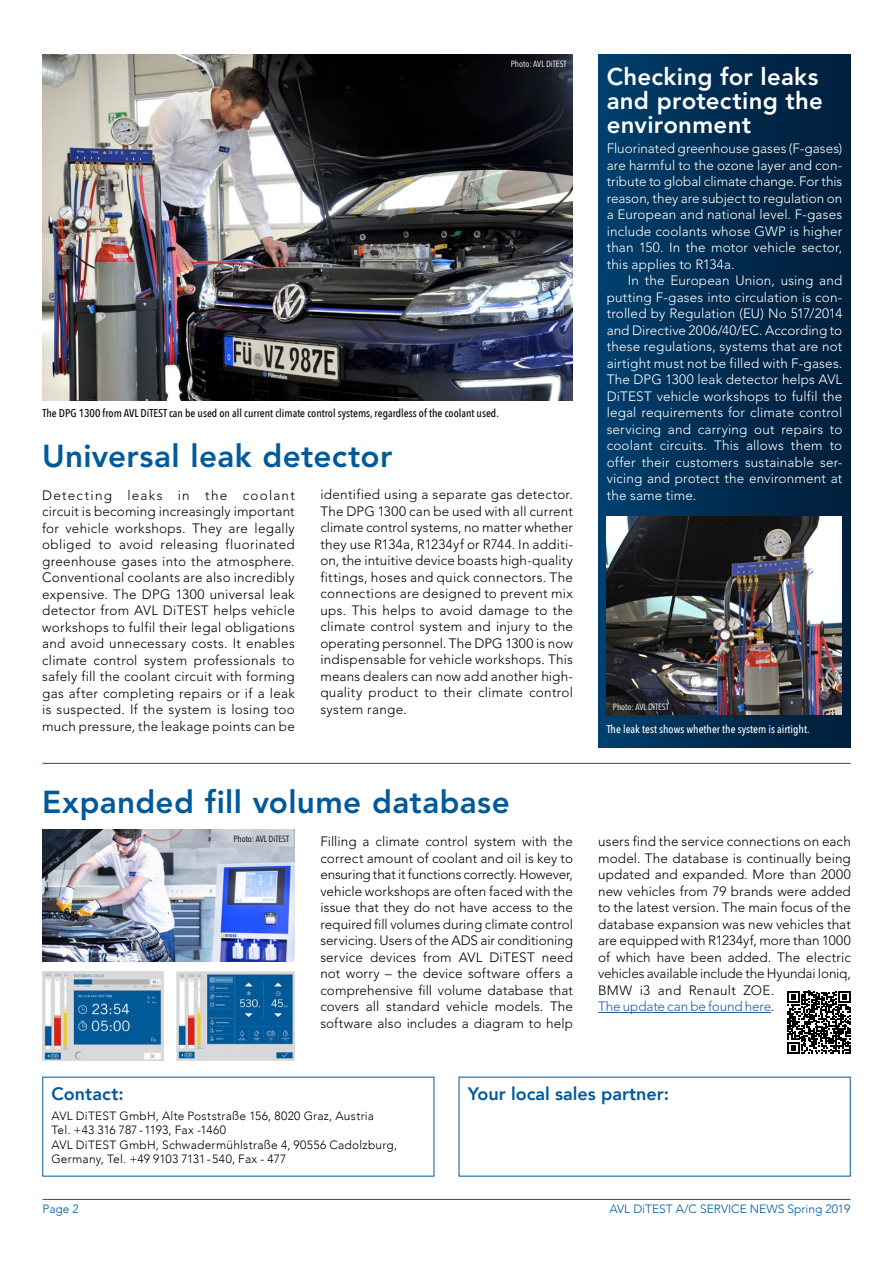
<style>
.page{position:relative;width:893px;height:1263px;background:#fff}
.page>*{position:absolute;margin:0;border:0;box-sizing:border-box;transform-origin:0 0}
.t1{font:800 31.5px "Avenir LT Std";letter-spacing:.01em;color:#005a9a}
.t2{font:800 24px/24px "Avenir LT Std";letter-spacing:.01em;color:#fff}
.t3{font:800 18px "Avenir";color:#005a9a}
.t4{font:300 13.5px/16.5px "Avenir LT Std";letter-spacing:.01em;color:#000;text-align:justify}
.t5{font:300 13.5px/16.5px "Avenir LT Std";letter-spacing:.01em;color:#fff;text-align:justify}
.t6{font:300 12px/14.4px "Avenir";letter-spacing:.02em;color:#000}
.t7{font:300 12px "Avenir";color:#005a9a}
.t8{font:500 11.25px "Avenir Next Condensed";color:#000}
.t9{font:500 11.25px "Avenir Next Condensed";color:#fff}
.t10{font:9px "Avenir Next Condensed";color:#fff}
.t11{font:9px "Avenir Next Condensed";color:#000}
.s1{color:#275b9b}
</style>
<div class="page">
<div style="left:598px;top:54px;width:253px;height:693px;background:linear-gradient(to right,#013e6b,#001c38)"></div>
<hr style="left:43px;top:1199px;width:807px;height:1px;background:#005a9a">
<hr style="left:43px;top:763px;width:807px;height:1px;background:#005a9a">
<img style="left:607px;top:516px;width:235px;height:198px">
<img style="left:177px;top:971px;width:118px;height:90px">
<img style="left:42px;top:971px;width:121px;height:90px">
<img style="left:43px;top:54px;width:529px;height:347px">
<hr style="left:598px;top:1012px;width:173px;height:1px;background:#275b9b">
<img style="left:42px;top:830px;width:253px;height:132px">
<svg style="left:787px;top:991px;width:63px;height:63px"></svg>
<p class="t10" style="left:511px;top:56px;width:57px">Photo: AVL DiTEST</p>
<p class="t8" style="left:43px;top:406px;width:458px">The DPG 1300 from AVL DiTEST can be used on all current climate control systems, regardless of the coolant used.</p>
<h1 class="t1" style="left:42px;top:437px;width:352px">Universal leak detector</h1>
<p class="t4" style="left:42px;top:487px;width:254px">Detecting leaks in the coolant circuit is becoming increasingly important for vehicle workshops. They are legally obliged to avoid releasing fluorinated greenhouse gases into the atmosphere.<br>Conventional coolants are also incredibly expensive. The DPG 1300 universal leak detector from AVL DiTEST helps vehicle workshops to fulfil their legal obligations and avoid unnecessary costs. It enables climate control system professionals to safely fill the coolant circuit with forming gas after completing repairs or if a leak is suspected. If the system is losing too much pressure, the leakage points can be</p>
<p class="t4" style="left:320px;top:487px;width:254px">identified using a separate gas detector.<br>The DPG 1300 can be used with all current climate control systems, no matter whether they use R134a, R1234yf or R744. In additi&shy;on, the intuitive device boasts high-quality fittings, hoses and quick connectors. The connections are designed to prevent mix ups. This helps to avoid damage to the climate control system and injury to the operating personnel. The DPG 1300 is now indispensable for vehicle workshops. This means dealers can now add another high&shy;quality product to their climate control system range.</p>
<h1 class="t1" style="left:42px;top:783px;width:469px">Expanded fill volume database</h1>
<p class="t11" style="left:233px;top:832px;width:57px">Photo: AVL DiTEST</p>
<p class="t4" style="left:320px;top:833px;width:254px">Filling a climate control system with the correct amount of coolant and oil is key to ensuring that it functions correctly. However, vehicle workshops are often faced with the issue that they do not have access to the required fill volumes during climate control servicing. Users of the ADS air conditioning service devices from AVL DiTEST need not worry – the device software offers a comprehensive fill volume database that covers all standard vehicle models. The software also includes a diagram to help</p>
<h2 class="t2" style="left:607px;top:65px;width:218px">Checking for leaks and protecting the environment</h2>
<p class="t5" style="left:607px;top:140px;width:237px">Fluorinated greenhouse gases (F-gases) are harmful to the ozone layer and con&shy;tribute to global climate change. For this reason, they are subject to regulation on a European and national level. F-gases include coolants whose GWP is higher than 150. In the motor vehicle sector, this applies to R134a.</p>
<p class="t5" style="left:607px;top:272px;width:237px;text-indent:21px">In the European Union, using and putting F-gases into circulation is con&shy;trolled by Regulation (EU) No 517/2014 and Directive 2006/40/EC. According to these regulations, systems that are not airtight must not be filled with F-gases.<br>The DPG 1300 leak detector helps AVL DiTEST vehicle workshops to fulfil the legal requirements for climate control servicing and carrying out repairs to coolant circuits. This allows them to offer their customers sustainable ser&shy;vicing and protect the environment at the same time.</p>
<p class="t10" style="left:613px;top:699px;width:57px">Photo: AVL DiTEST</p>
<p class="t9" style="left:607px;top:722px;width:204px">The leak test shows whether the system is airtight.</p>
<p class="t4" style="left:598px;top:833px;width:254px;text-align:left">users find the service connections on each model. The database is continually being updated and expanded. More than 2000 new vehicles from 79 brands were added to the latest version. The main focus of the database expansion was new vehicles that are equipped with R1234yf, more than 1000 of which have been added. The electric vehicles available include the Hyundai Ioniq, BMW i3 and Renault ZOE.<br><span class="s1">The update can be found here</span>.</p>
<h3 class="t3" style="left:51px;top:1079px;width:74px">Contact:</h3>
<p class="t6" style="left:51px;top:1109px;width:347px">AVL DiTEST GmbH, Alte Poststraße 156, 8020 Graz, Austria<br>Tel. +43 316 787-1193, Fax -1460<br>AVL DiTEST GmbH, Schwadermühlstraße 4, 90556 Cadolzburg, Germany, Tel. +49 9103 7131-540, Fax - 477</p>
<h3 class="t3" style="left:468px;top:1079px;width:203px">Your local sales partner:</h3>
<p class="t7" style="left:43px;top:1202px;width:38px">Page 2</p>
<p class="t7" style="left:609px;top:1202px;width:242px">AVL DiTEST A/C SERVICE NEWS Spring 2019</p>
</div>
